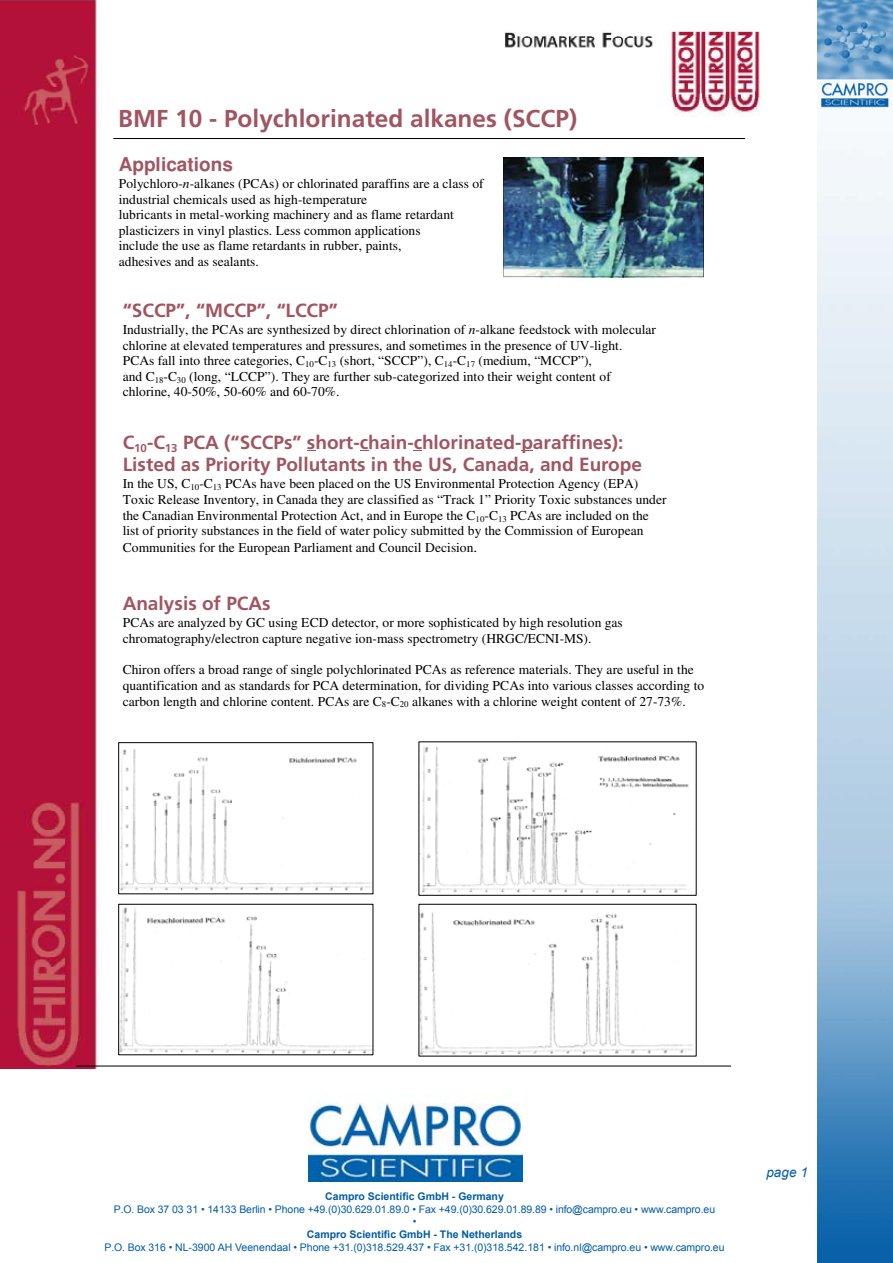
<style>
.page{position:relative;width:893px;height:1263px;background:#fff}
.page>*{position:absolute;margin:0;border:0;box-sizing:border-box;transform-origin:0 0}
.t1{font:700 24.45px "Frutiger LT Std";color:#a15562}
.t2{font:700 19.05px/22.6px "Frutiger LT Std";letter-spacing:-.005em;color:#a15562}
.t3{font:700 19.05px "Helvetica";color:#a15562}
.t4{font:13.5px/15.6px "Times";color:#000}
.t5{font:italic 13.5px "Arial";color:#005ca6}
.t6{font:10.5px/12.6px "Arial";letter-spacing:-.01em;color:#005ca6;text-align:center}
.t7{font:700 10.5px "Arial";color:#005ca6}
.s1{font-style:italic}
.s2{font-size:15px}
</style>
<div class="page">
<img style="left:817px;top:0;width:76px;height:1263px">
<img style="left:309px;top:1099px;width:213px;height:83px">
<img style="left:0;top:0;width:760px;height:1069px">
<svg style="left:521px;top:450px;width:12px;height:1px"></svg>
<hr style="left:114px;top:138px;width:631px;height:1px;background:#000">
<img style="left:120px;top:744px;width:251px;height:148px">
<div style="left:118px;top:742px;width:255px;height:152px;border:1px solid #000"></div>
<img style="left:421px;top:744px;width:273px;height:149px">
<img style="left:120px;top:906px;width:251px;height:147px">
<div style="left:118px;top:904px;width:255px;height:151px;border:1px solid #000"></div>
<img style="left:421px;top:906px;width:273px;height:148px">
<div style="left:419px;top:904px;width:277px;height:152px;border:1px solid #000"></div>
<hr style="left:76px;top:1065px;width:655px;height:1px;background:#000">
<img style="left:504px;top:158px;width:200px;height:119px">
<h1 class="t1" style="left:118px;top:108px;width:461px">BMF 10 - Polychlorinated alkanes (SCCP)</h1>
<h2 class="t3" style="left:119px;top:158px;width:116px">Applications</h2>
<p class="t4" style="left:119px;top:177px;width:366px">Polychloro-<span class="s1">n</span>-alkanes (PCAs) or chlorinated paraffins are a class of industrial chemicals used as high-temperature<br>lubricants in metal-working machinery and as flame retardant plasticizers in vinyl plastics. Less common applications<br>include the use as flame retardants in rubber, paints,<br>adhesives and as sealants.</p>
<h2 class="t2" style="left:123px;top:300px;width:217px">“SCCP”, “MCCP”, “LCCP”</h2>
<p class="t4" style="left:123px;top:323px;width:535px">Industrially, the PCAs are synthesized by direct chlorination of <span class="s1">n</span>-alkane feedstock with molecular chlorine at elevated temperatures and pressures, and sometimes in the presence of UV-light.<br>PCAs fall into three categories, C<sub>10</sub>-C<sub>13</sub> (short, “SCCP”), C<sub>14</sub>-C<sub>17</sub> (medium, “MCCP”),<br>and C<sub>18</sub>-C<sub>30</sub> (long, “LCCP”). They are further sub-categorized into their weight content of chlorine, 40-50%, 50-60% and 60-70%.</p>
<h2 class="t2" style="left:123px;top:432px;width:521px">C<sub>10</sub>-C<sub>13</sub> PCA (“SCCPs” short-chain-chlorinated-paraffines):<br>Listed as Priority Pollutants in the US, Canada, and Europe</h2>
<p class="t4" style="left:123px;top:477px;width:545px">In the US, C<sub>10</sub>-C<sub>13</sub> PCAs have been placed on the US Environmental Protection Agency (EPA)<br>Toxic Release Inventory, in Canada they are classified as “Track 1” Priority Toxic substances under the Canadian Environmental Protection Act, and in Europe the C<sub>10</sub>-C<sub>13</sub> PCAs are included on the list of priority substances in the field of water policy submitted by the Commission of European Communities for the European Parliament and Council Decision<span class="s2">.</span></p>
<h2 class="t2" style="left:123px;top:594px;width:149px">Analysis of PCAs</h2>
<p class="t4" style="left:123px;top:616px;width:502px">PCAs are analyzed by GC using ECD detector, or more sophisticated by high resolution gas chromatography/electron capture negative ion-mass spectrometry (HRGC/ECNI-MS).</p>
<p class="t4" style="left:123px;top:663px;width:583px">Chiron offers a broad range of single polychlorinated PCAs as reference materials. They are useful in the quantification and as standards for PCA determination, for dividing PCAs into various classes according to carbon length and chlorine content. PCAs are C<sub>8</sub>-C<sub>20</sub> alkanes with a chlorine weight content of 27-73%.</p>
<p class="t7" style="left:325px;top:1189px;width:180px">Campro Scientific GmbH - Germany</p>
<p class="t6" style="left:114px;top:1203px;width:603px">P.O. Box 37 03 31 • 14133 Berlin • Phone +49.(0)30.629.01.89.0 • Fax +49.(0)30.629.01.89.89 • info@campro.eu • www.campro.eu •</p>
<p class="t7" style="left:307px;top:1227px;width:217px">Campro Scientific GmbH - The Netherlands</p>
<p class="t6" style="left:104px;top:1241px;width:622px">P.O. Box 316 • NL-3900 AH Veenendaal • Phone +31.(0)318.529.437 • Fax +31.(0)318.542.181 • info.nl@campro.eu • www.campro.eu</p>
<p class="t5" style="left:766px;top:1164px;width:43px">page 1</p>
</div>
